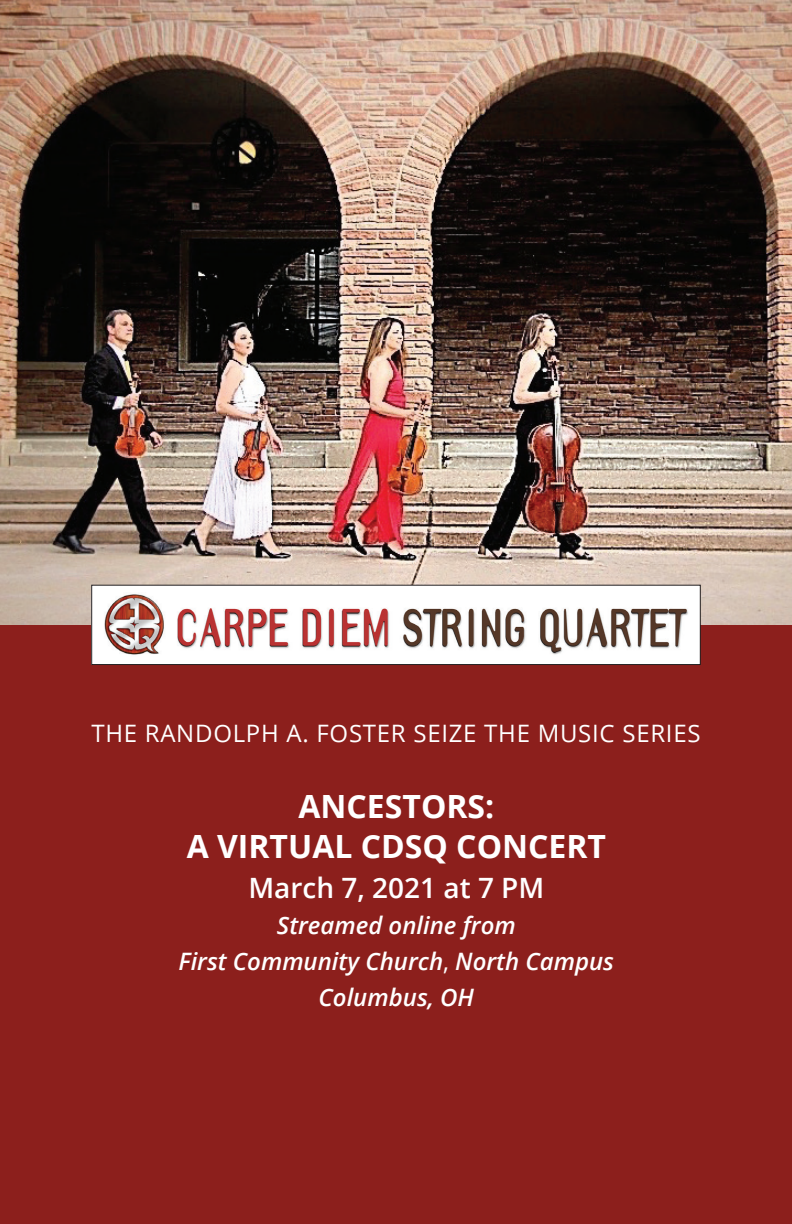
<style>
.page{position:relative;width:792px;height:1224px;background:#fff}
.page>*{position:absolute;margin:0;border:0;box-sizing:border-box;transform-origin:0 0}
.t1{font:700 32px/40px "Open Sans";color:#fff;text-align:center}
.t2{font:600 28px "Open Sans";color:#fff}
.t3{font:italic 600 24px/36px "Open Sans";color:#fff;text-align:center}
.t4{font:24px "Open Sans";letter-spacing:.03em;color:#fff}
.s1{font-weight:400;font-style:normal}
</style>
<div class="page">
<div style="left:0;top:614px;width:792px;height:610px;background:#8c1f1c"></div>
<img style="left:0;top:0;width:792px;height:625px">
<div style="left:92px;top:585px;width:608px;height:80px;background:#fff"></div>
<img style="left:104px;top:594px;width:584px;height:61px">
<div style="left:91px;top:585px;width:610px;height:80px;border:1px solid #231f20"></div>
<p class="t4" style="left:91px;top:717px;width:611px">THE RANDOLPH A. FOSTER SEIZE THE MUSIC SERIES</p>
<h1 class="t1" style="left:187px;top:785px;width:421px">ANCESTORS:<br>A VIRTUAL CDSQ CONCERT</h1>
<p class="t2" style="left:248px;top:868px;width:297px">March 7, 2021 at 7 PM</p>
<p class="t3" style="left:179px;top:906px;width:437px">Streamed online from<br>First Community Church<span class="s1">,</span> North Campus<br>Columbus, OH</p>
</div>
